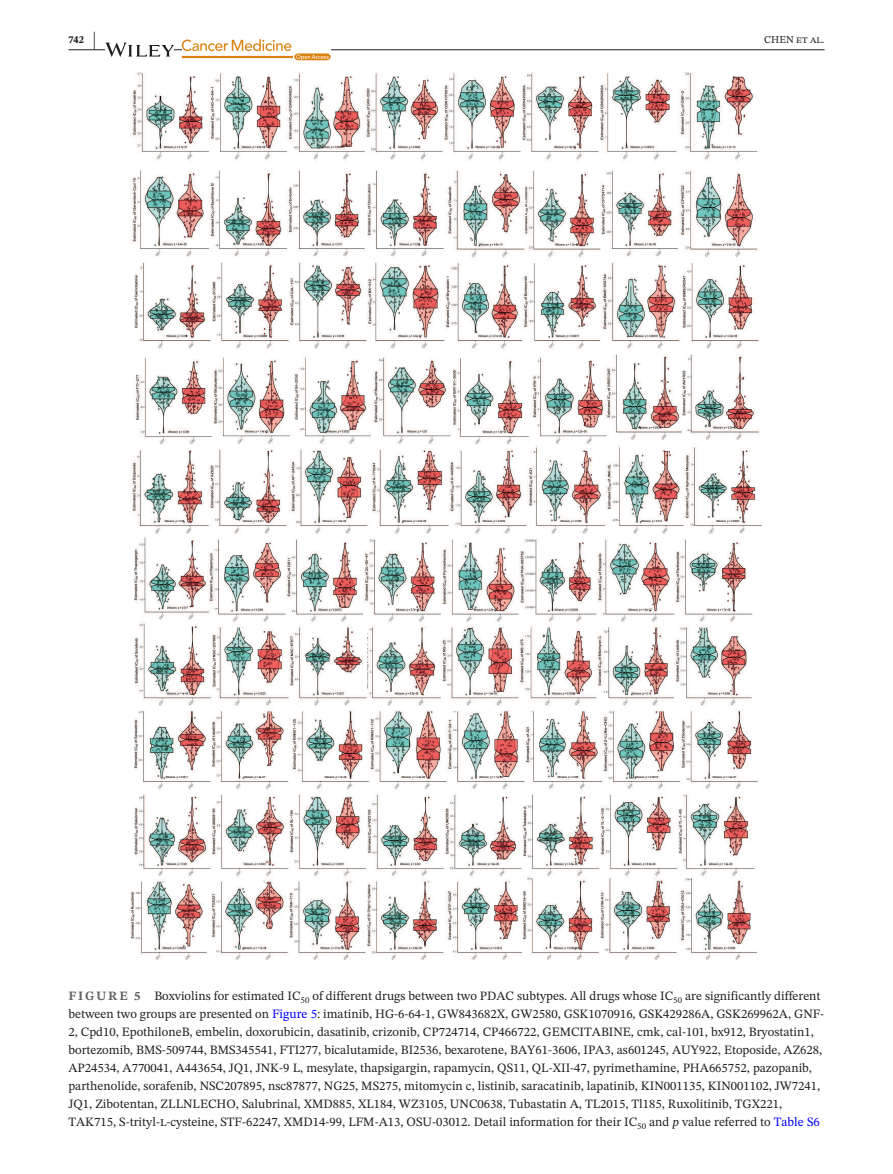
<style>
.page{position:relative;width:893px;height:1174px;background:#fff}
.page>*{position:absolute;margin:0;border:0;box-sizing:border-box;transform-origin:0 0}
.t1{font:12.75px/18px "STIX Two Text";color:#231f20}
.t2{font:10.5px "STIX Two Text";color:#231f20}
.t3{font:700 10.5px "STIX Two Text";color:#231f20}
.s1{font-size:21px}
.s2{font-weight:700;color:#636366}
.s3{color:#00f}
.s4{font-style:italic}
</style>
<div class="page">
<hr style="left:68px;top:49px;width:756px;height:1px;background:#231f20">
<svg style="left:105px;top:43px;width:69px;height:14px"></svg>
<svg style="left:182px;top:39px;width:149px;height:21px"></svg>
<img style="left:130px;top:72px;width:632px;height:888px">
<p class="t3" style="left:68px;top:32px;width:29px">742 <span class="s1">|</span></p>
<p class="t2" style="left:764px;top:32px;width:62px">CHEN et al.</p>
<p class="t1" style="left:68px;top:986px;width:757px"><span class="s2">FIGURE 5</span> Boxviolins for estimated IC<sub>50</sub> of different drugs between two PDAC subtypes. All drugs whose IC<sub>50</sub> are significantly different between two groups are presented on <span class="s3">Figure 5</span>: imatinib, HG-6-64-1, GW843682X, GW2580, GSK1070916, GSK429286A, GSK269962A, GNF-2, Cpd10, EpothiloneB, embelin, doxorubicin, dasatinib, crizonib, CP724714, CP466722, GEMCITABINE, cmk, cal-101, bx912, Bryostatin1, bortezomib, BMS-509744, BMS345541, FTI277, bicalutamide, BI2536, bexarotene, BAY61-3606, IPA3, as601245, AUY922, Etoposide, AZ628, AP24534, A770041, A443654, JQ1, JNK-9 L, mesylate, thapsigargin, rapamycin, QS11, QL-XII-47, pyrimethamine, PHA665752, pazopanib, parthenolide, sorafenib, NSC207895, nsc87877, NG25, MS275, mitomycin c, listinib, saracatinib, lapatinib, KIN001135, KIN001102, JW7241, JQ1, Zibotentan, ZLLNLECHO, Salubrinal, XMD885, XL184, WZ3105, UNC0638, Tubastatin A, TL2015, Tl185, Ruxolitinib, TGX221, TAK715, S-trityl-l-cysteine, STF-62247, XMD14-99, LFM-A13, OSU-03012. Detail information for their IC<sub>50</sub> and <span class="s4">p</span> value referred to <span class="s3">Table S6</span></p>
</div>
